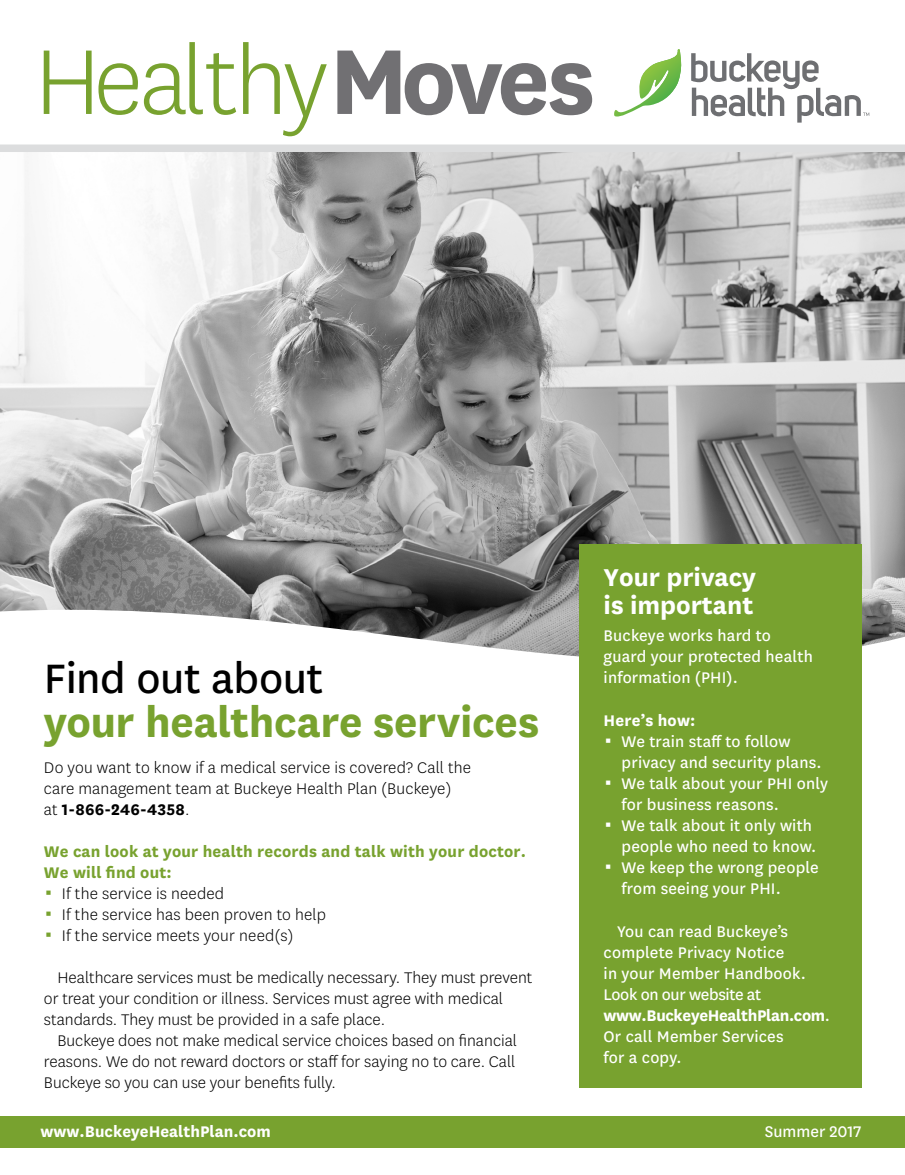
<style>
.page{position:relative;width:905px;height:1175px;background:#fff}
.page>*{position:absolute;margin:0;border:0;box-sizing:border-box;transform-origin:0 0}
.t1{font:300 107.55px "Centene Sans";letter-spacing:-.035em;color:#78a22f}
.t2{font:700 48px "Centene Sans";letter-spacing:-.005em;color:#78a22f}
.t3{font:48px "Centene Sans";letter-spacing:-.01em;color:#000}
.t4{font:700 28.5px/28.5px "Centene Sans";color:#fff}
.t5{font:300 18px/21px "Centene Sans";color:#000}
.t6{font:18px/21px "Centene Sans";letter-spacing:.01em;color:#fff}
.t7{font:700 18px/21px "Centene Sans";letter-spacing:.01em;color:#78a22f}
.t8{font:700 18px "Centene Sans";color:#fff}
.s1{font-weight:700;color:#717073}
.s2{font-weight:700}
</style>
<div class="page">
<img style="left:0;top:152px;width:904px;height:458px">
<svg style="left:0;top:610px;width:904px;height:135px"></svg>
<div style="left:0;top:1116px;width:904px;height:31px;background:#78a22f"></div>
<svg style="left:691px;top:53px;width:178px;height:70px"></svg>
<svg style="left:614px;top:49px;width:67px;height:68px"></svg>
<div style="left:0;top:144px;width:904px;height:8px;background:#dcddde"></div>
<div style="left:579px;top:544px;width:282px;height:543px;background:#78a22f"></div>
<h1 class="t1" style="left:34px;top:14px;width:562px">Healthy<span class="s1">Moves</span></h1>
<h2 class="t3" style="left:44px;top:646px;width:281px">Find out about</h2>
<h2 class="t2" style="left:44px;top:688px;width:497px">your healthcare services</h2>
<p class="t5" style="left:44px;top:756px;width:428px">Do you want to know if a medical service is covered? Call the care management team at Buckeye Health Plan (Buckeye)<br>at <span class="s2">1-866-246-4358</span>.</p>
<p class="t7" style="left:44px;top:839px;width:483px">We can look at your health records and talk with your doctor.<br>We will find out:</p>
<p class="t5" style="left:62px;top:882px;width:265px">If the service is needed<br>If the service has been proven to help<br>If the service meets your need(s)</p>
<p class="t5" style="left:44px;top:966px;width:490px;text-indent:14px">Healthcare services must be medically necessary. They must prevent or treat your condition or illness. Services must agree with medical standards. They must be provided in a safe place.</p>
<p class="t5" style="left:44px;top:1029px;width:474px;text-align:justify;text-indent:14px">Buckeye does not make medical service choices based on financial reasons. We do not reward doctors or staff for saying no to care. Call Buckeye so you can use your benefits fully.</p>
<h3 class="t4" style="left:603px;top:560px;width:154px">Your privacy is important</h3>
<p class="t6" style="left:603px;top:624px;width:211px">Buckeye works hard to guard your protected health information (PHI).</p>
<p class="t8" style="left:603px;top:707px;width:93px">Here’s how:</p>
<p class="t6" style="left:621px;top:729px;width:208px">We train staff to follow privacy and security plans.<br>We talk about your PHI only for business reasons.<br>We talk about it only with people who need to know.<br>We keep the wrong people from seeing your PHI.</p>
<p class="t6" style="left:603px;top:920px;width:228px;text-indent:14px">You can read Buckeye’s complete Privacy Notice<br>in your Member Handbook.<br>Look on our website at <span class="s2">www.BuckeyeHealthPlan.com</span>.<br>Or call Member Services<br>for a copy.</p>
<p class="t8" style="left:40px;top:1118px;width:232px">www.BuckeyeHealthPlan.com</p>
<p class="t6" style="left:764px;top:1120px;width:98px">Summer 2017</p>
</div>
